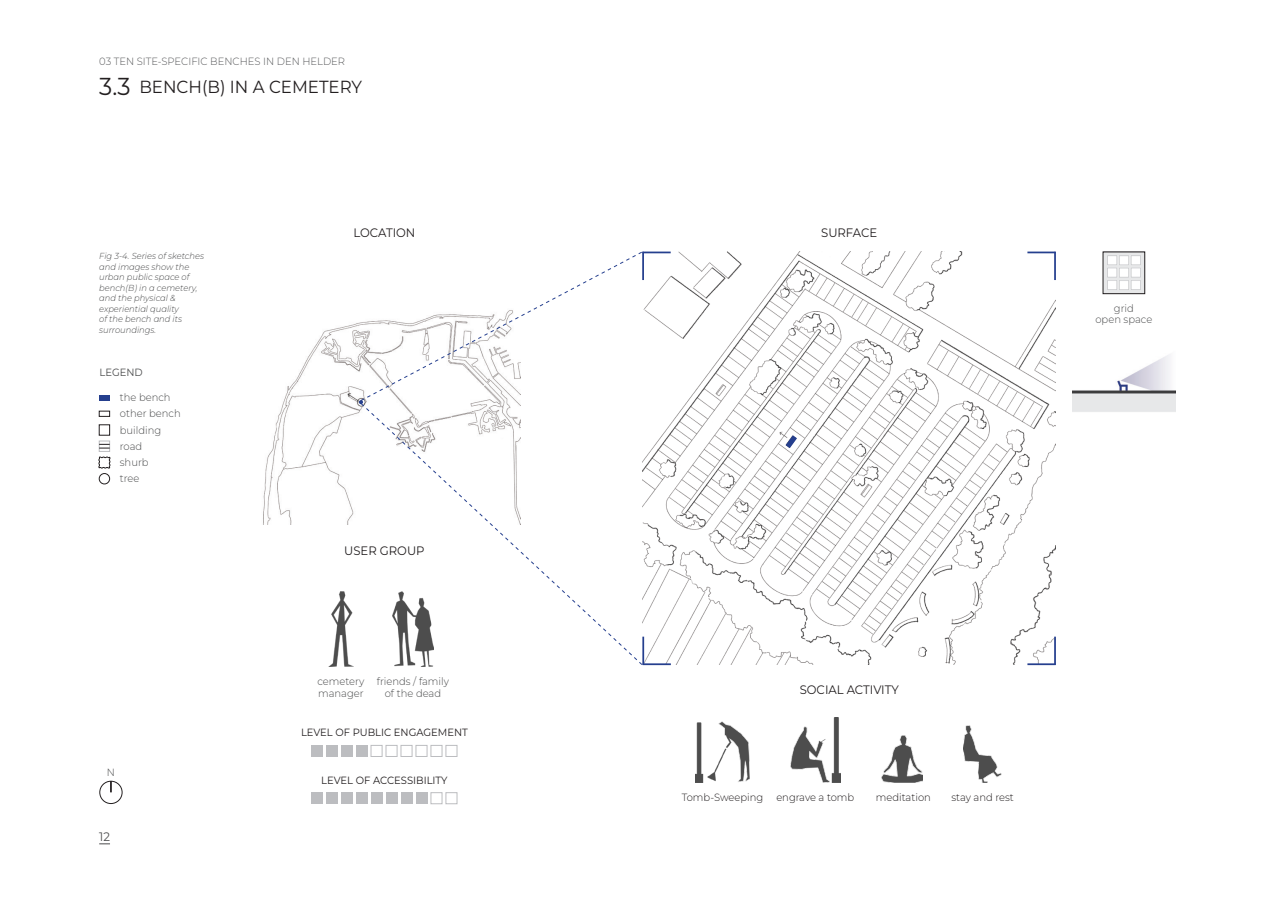
<style>
.page{position:relative;width:1275px;height:903px;background:#fff}
.page>*{position:absolute;margin:0;border:0;box-sizing:border-box;transform-origin:0 0}
.t1{font:17.5px "Montserrat";color:#231f20;scale:.95 1}
.t2{font:12.25px "Montserrat";color:#231f20;scale:.95 1}
.t3{font:12.25px "Montserrat";color:#4b4c4d;scale:.95 1}
.t4{font:300 10.5px "Montserrat";color:#4b4c4d;scale:.95 1}
.t5{font:300 10.5px "Montserrat";color:#231f20;scale:.95 1}
.t6{font:10.5px "Montserrat";color:#231f20;scale:.95 1}
.t7{font:300 10.5px "Montserrat";color:#57585a;scale:.95 1}
.t8{font:10.5px "Montserrat";color:#4b4c4d;scale:.95 1}
.t9{font:italic 300 8.75px/10.5px "Montserrat";color:#4b4c4d;scale:.95 1}
.s1{font-size:24.5px}
</style>
<div class="page">
<img style="left:643px;top:252px;width:413px;height:413px">
<img style="left:263px;top:322px;width:97px;height:202px">
<div style="left:311px;top:745px;width:11px;height:11px;background:#bcbdc0"></div>
<div style="left:401px;top:745px;width:11px;height:12px;border:1px solid #bcbdc0"></div>
<div style="left:356px;top:745px;width:11px;height:11px;background:#bcbdc0"></div>
<div style="left:446px;top:745px;width:11px;height:12px;border:1px solid #bcbdc0"></div>
<div style="left:326px;top:745px;width:11px;height:11px;background:#bcbdc0"></div>
<div style="left:341px;top:745px;width:11px;height:11px;background:#bcbdc0"></div>
<div style="left:416px;top:745px;width:11px;height:12px;border:1px solid #bcbdc0"></div>
<div style="left:371px;top:745px;width:11px;height:12px;border:1px solid #bcbdc0"></div>
<div style="left:431px;top:745px;width:11px;height:12px;border:1px solid #bcbdc0"></div>
<div style="left:386px;top:745px;width:11px;height:12px;border:1px solid #bcbdc0"></div>
<div style="left:311px;top:792px;width:11px;height:12px;background:#bcbdc0"></div>
<div style="left:401px;top:792px;width:11px;height:12px;background:#bcbdc0"></div>
<div style="left:356px;top:792px;width:11px;height:12px;background:#bcbdc0"></div>
<div style="left:326px;top:793px;width:11px;height:11px;background:#bcbdc0"></div>
<div style="left:416px;top:792px;width:11px;height:12px;background:#bcbdc0"></div>
<div style="left:431px;top:792px;width:11px;height:12px;border:1px solid #bcbdc0"></div>
<div style="left:446px;top:792px;width:11px;height:12px;border:1px solid #bcbdc0"></div>
<div style="left:371px;top:792px;width:11px;height:12px;background:#bcbdc0"></div>
<div style="left:341px;top:792px;width:11px;height:12px;background:#bcbdc0"></div>
<div style="left:386px;top:792px;width:11px;height:12px;background:#bcbdc0"></div>
<img style="left:1072px;top:355px;width:104px;height:57px">
<div style="left:99px;top:425px;width:11px;height:10px;border:1px solid #231f20"></div>
<div style="left:99px;top:473px;width:11px;height:11px;border:1px solid #231f20;border-radius:50%"></div>
<div style="left:99px;top:395px;width:11px;height:5px;background:#253f8e"></div>
<div style="left:99px;top:411px;width:11px;height:6px;border:1px solid #231f20"></div>
<svg style="left:98px;top:456px;width:12px;height:12px"></svg>
<div style="left:99px;top:441px;width:11px;height:11px;border:1px solid #bcbdc0"></div>
<svg style="left:99px;top:444px;width:11px;height:5px"></svg>
<div style="left:100px;top:781px;width:22px;height:23px;border:1px solid #231f20;border-radius:50%"></div>
<svg style="left:110px;top:781px;width:2px;height:11px"></svg>
<svg style="left:786px;top:435px;width:11px;height:13px"></svg>
<hr style="left:643px;top:663px;width:28px;height:2px;background:#253f8e">
<hr style="left:642px;top:637px;width:2px;height:28px;background:#253f8e">
<svg style="left:1027px;top:252px;width:27px;height:1px"></svg>
<hr style="left:1054px;top:252px;width:2px;height:28px;background:#253f8e">
<hr style="left:1027px;top:663px;width:29px;height:2px;background:#253f8e">
<hr style="left:1054px;top:637px;width:2px;height:28px;background:#253f8e">
<svg style="left:359px;top:251px;width:312px;height:153px"></svg>
<svg style="left:360px;top:402px;width:283px;height:264px"></svg>
<img style="left:329px;top:592px;width:24px;height:74px">
<img style="left:1105px;top:254px;width:38px;height:38px">
<div style="left:1103px;top:252px;width:42px;height:42px;border:1px solid #231f20"></div>
<img style="left:392px;top:592px;width:41px;height:74px">
<img style="left:695px;top:722px;width:54px;height:60px">
<img style="left:881px;top:735px;width:42px;height:47px">
<img style="left:791px;top:717px;width:49px;height:65px">
<img style="left:963px;top:726px;width:38px;height:56px">
<p class="t7" style="left:99px;top:55px;width:260px">03 TEN SITE-SPECIFIC BENCHES IN DEN HELDER</p>
<p class="t1" style="left:99px;top:75px;width:278px"><span class="s1">3.3</span> BENCH(B) IN A CEMETERY</p>
<p class="t9" style="left:99px;top:251px;width:112px">Fig 3-4. Series of sketches and images show the urban public space of bench(B) in a cemetery, and the physical &amp; experiential quality<br>of the bench and its surroundings.</p>
<p class="t8" style="left:100px;top:365px;width:47px">LEGEND</p>
<p class="t4" style="left:120px;top:390px;width:55px">the bench</p>
<p class="t4" style="left:120px;top:407px;width:66px">other bench</p>
<p class="t4" style="left:120px;top:423px;width:45px">building</p>
<p class="t4" style="left:120px;top:472px;width:22px">tree</p>
<p class="t4" style="left:120px;top:439px;width:25px">road</p>
<p class="t4" style="left:120px;top:455px;width:32px">shurb</p>
<p class="t4" style="left:107px;top:765px;width:10px">N</p>
<p class="t3" style="left:99px;top:829px;width:13px">12</p>
<p class="t2" style="left:353px;top:224px;width:67px">LOCATION</p>
<p class="t2" style="left:344px;top:542px;width:86px">USER GROUP</p>
<p class="t4" style="left:377px;top:674px;width:78px">friends / family</p>
<p class="t4" style="left:385px;top:686px;width:61px">of the dead</p>
<p class="t4" style="left:317px;top:674px;width:51px">cemetery</p>
<p class="t4" style="left:318px;top:686px;width:50px">manager</p>
<p class="t6" style="left:301px;top:725px;width:177px">LEVEL OF PUBLIC ENGAGEMENT</p>
<p class="t6" style="left:321px;top:773px;width:135px">LEVEL OF ACCESSIBILITY</p>
<p class="t2" style="left:821px;top:225px;width:61px">SURFACE</p>
<p class="t4" style="left:1114px;top:302px;width:23px">grid</p>
<p class="t4" style="left:1095px;top:312px;width:61px">open space</p>
<p class="t2" style="left:800px;top:681px;width:106px">SOCIAL ACTIVITY</p>
<p class="t5" style="left:682px;top:791px;width:87px">Tomb-Sweeping</p>
<p class="t5" style="left:776px;top:791px;width:84px">engrave a tomb</p>
<p class="t5" style="left:876px;top:791px;width:60px">meditation</p>
<p class="t5" style="left:951px;top:791px;width:67px">stay and rest</p>
</div>
